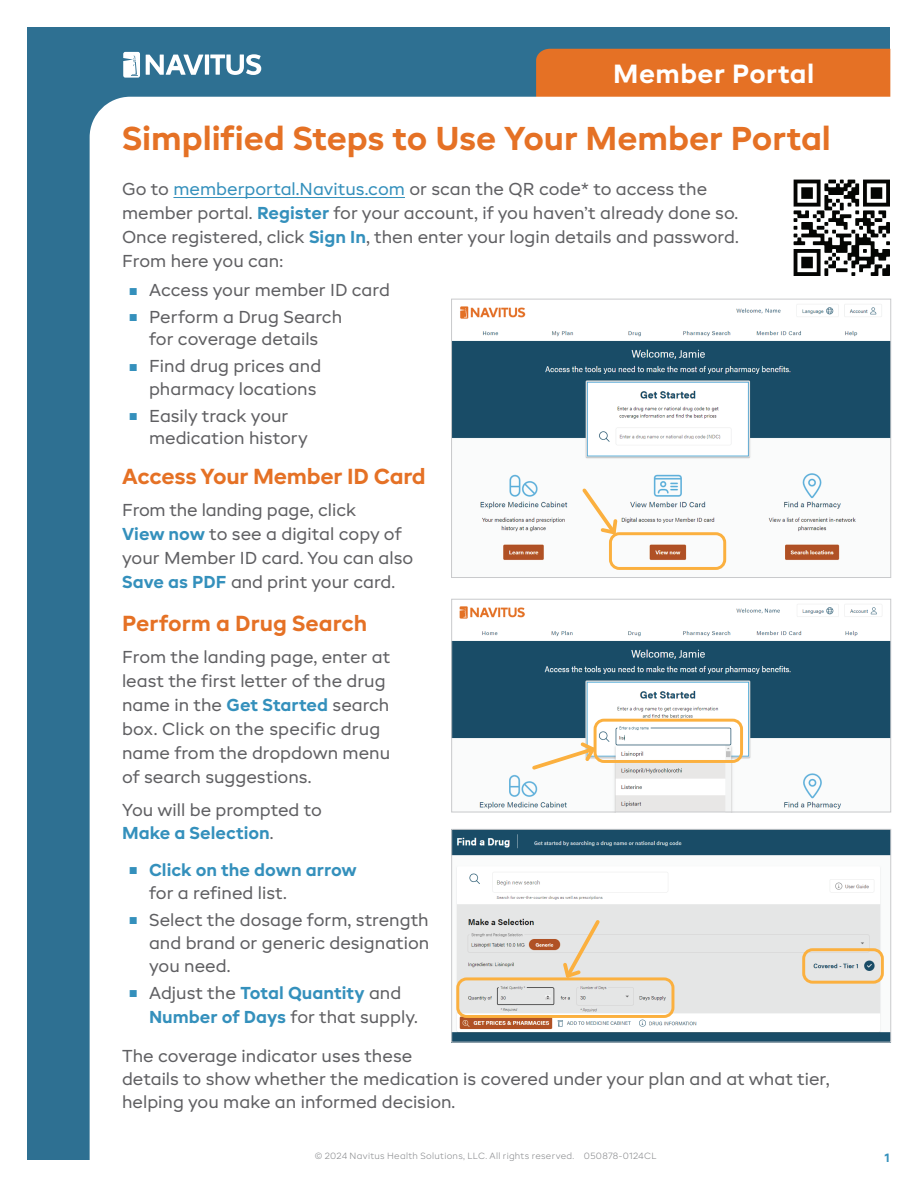
<style>
.page{position:relative;width:918px;height:1188px;background:#fff}
.page>*{position:absolute;margin:0;border:0;box-sizing:border-box;transform-origin:0 0}
.t1{font:700 33px "BR Candor";letter-spacing:-.005em;color:#e57125}
.t2{font:700 26.25px "BR Candor";letter-spacing:.015em;color:#fff}
.t3{font:700 21.75px "BR Candor";letter-spacing:-.01em;color:#e57125}
.t4{font:17.25px/24px "BR Candor";color:#5f5f62}
.t5{font:700 17.25px/23.2px "BR Candor";color:#3490bc}
.t6{font:700 12px "BR Candor";color:#3490bc}
.t7{font:300 9px "BR Candor";letter-spacing:.03em;color:#848689}
.s1{color:#3490bc}
.s2{font-weight:700;color:#3490bc}
.s3{font-family:"Arial";font-size:15px;color:#3490bc}
.s4{font-family:"Arial";font-weight:400;font-size:15px}
.s5{font-weight:400;color:#5f5f62}
</style>
<div class="page">
<div style="left:28px;top:28px;width:862px;height:1132px;background:#2e7092"></div>
<hr style="left:205px;top:55px;width:4px;height:20px;background:#fff">
<svg style="left:123px;top:52px;width:17px;height:26px"></svg>
<div style="left:536px;top:49px;width:354px;height:48px;background:#e57125"></div>
<div style="left:90px;top:97px;width:802px;height:1063px;background:#fff"></div>
<svg style="left:210px;top:54px;width:51px;height:21px"></svg>
<svg style="left:146px;top:55px;width:57px;height:20px"></svg>
<hr style="left:173px;top:197px;width:232px;height:1px;background:#3490bc">
<img style="left:453px;top:301px;width:436px;height:275px">
<div style="left:451px;top:299px;width:440px;height:279px;border:1px solid #c9cacc"></div>
<div style="left:609px;top:532px;width:117px;height:38px;border:3px solid #fbb03f;border-radius:9px"></div>
<svg style="left:579px;top:485px;width:41px;height:53px;background:#faf0e0"></svg>
<img style="left:453px;top:601px;width:436px;height:209px">
<div style="left:451px;top:599px;width:440px;height:213px;border:1px solid #c9cacc"></div>
<div style="left:594px;top:719px;width:149px;height:44px;border:3px solid #fbb03f;border-radius:9px"></div>
<svg style="left:529px;top:739px;width:69px;height:33px;background:#f9eddb"></svg>
<img style="left:793px;top:179px;width:98px;height:98px">
<img style="left:453px;top:831px;width:436px;height:209px">
<div style="left:451px;top:829px;width:440px;height:213px;border:1px solid #c9cacc"></div>
<div style="left:456px;top:977px;width:218px;height:41px;border:3px solid #fbb03f;border-radius:9px"></div>
<svg style="left:561px;top:917px;width:42px;height:64px;background:#e8dcca"></svg>
<div style="left:802px;top:948px;width:82px;height:36px;border:3px solid #fbb03f;border-radius:9px"></div>
<p class="t2" style="left:613px;top:58px;width:203px">Member Portal</p>
<p class="t1" style="left:122px;top:119px;width:710px">Simplified Steps to Use Your Member Portal</p>
<p class="t4" style="left:122px;top:177px;width:618px">Go to <span class="s1">memberportal.Navitus.com</span> or scan the QR code* to access the member portal. <span class="s2">Register</span> for your account, if you haven’t already done so.<br>Once registered, click <span class="s2">Sign In</span>, then enter your login details and password.<br>From here you can:</p>
<p class="t4" style="left:129px;top:278px;width:263px"><span class="s3">■</span> Access your member ID card</p>
<p class="t4" style="left:129px;top:306px;width:215px;line-height:22.5px;text-align:center"><span class="s3">■</span> Perform a Drug Search for coverage details</p>
<p class="t4" style="left:129px;top:355px;width:194px;line-height:22.5px;text-align:right"><span class="s3">■</span> Find drug prices and pharmacy locations</p>
<p class="t4" style="left:149px;top:404px;width:160px;line-height:22.5px;text-indent:-20px"><span class="s3">■</span> Easily track your medication history</p>
<p class="t3" style="left:122px;top:463px;width:305px">Access Your Member ID Card</p>
<p class="t4" style="left:122px;top:498px;width:293px">From the landing page, click<br><span class="s2">View now</span> to see a digital copy of your Member ID card. You can also<br><span class="s2">Save as PDF</span> and print your card.</p>
<p class="t3" style="left:122px;top:610px;width:247px">Perform a Drug Search</p>
<p class="t4" style="left:122px;top:645px;width:270px">From the landing page, enter at least the first letter of the drug name in the <span class="s2">Get Started</span> search box. Click on the specific drug name from the dropdown menu of search suggestions.</p>
<p class="t4" style="left:122px;top:798px;width:201px;line-height:23.2px">You will be prompted to<br><span class="s2">Make a Selection</span>.</p>
<p class="t5" style="left:149px;top:858px;width:209px;text-indent:-20px"><span class="s4">■</span> Click on the down arrow <span class="s5">for a refined list.</span></p>
<p class="t4" style="left:149px;top:908px;width:282px;line-height:23.2px;text-align:justify;text-indent:-20px"><span class="s3">■</span> Select the dosage form, strength and brand or generic designation you need.</p>
<p class="t4" style="left:149px;top:981px;width:270px;text-indent:-20px"><span class="s3">■</span> Adjust the <span class="s2">Total Quantity</span> and<br><span class="s2">Number of Days</span> for that supply.</p>
<p class="t4" style="left:122px;top:1045px;width:709px;line-height:22.8px">The coverage indicator uses these<br>details to show whether the medication is covered under your plan and at what tier, helping you make an informed decision.</p>
<p class="t7" style="left:315px;top:1151px;width:343px">© 2024 Navitus Health Solutions, LLC. All rights reserved. 050878-0124CL</p>
<p class="t6" style="left:885px;top:1150px;width:7px">1</p>
</div>
